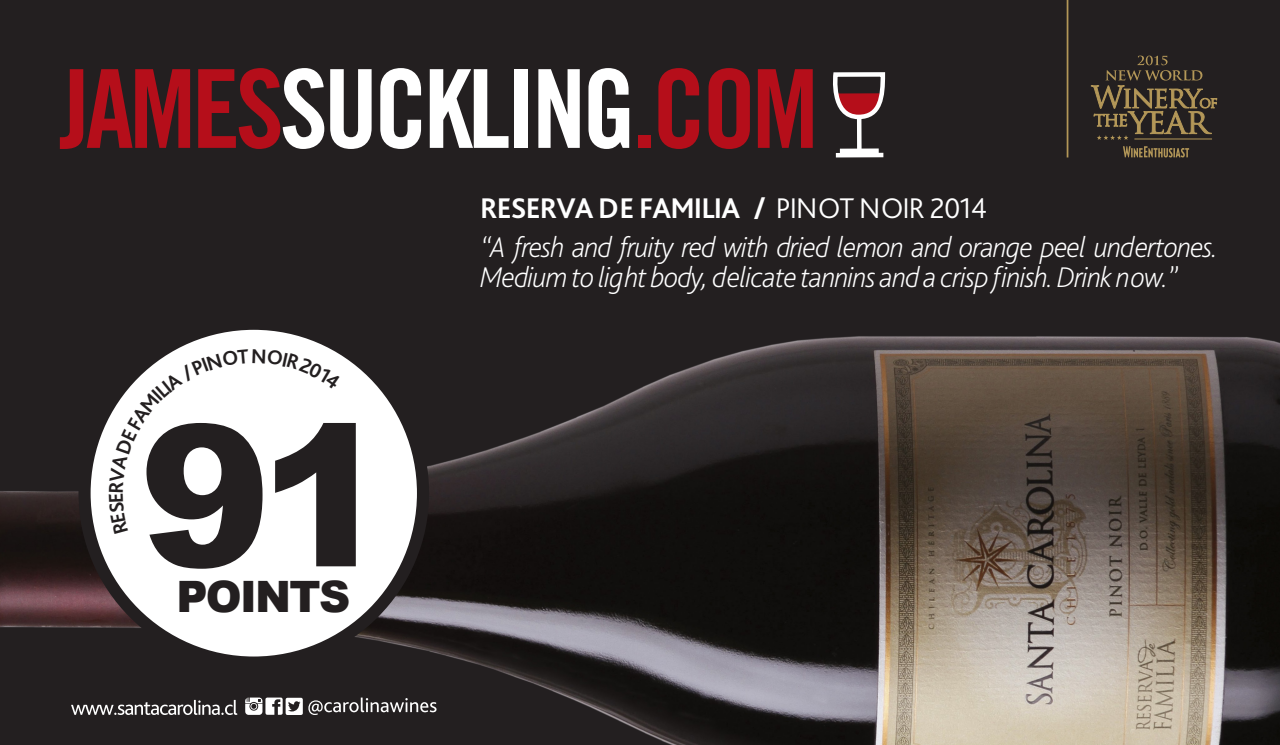
<style>
.page{position:relative;width:1280px;height:745px;background:#fff}
.page>*{position:absolute;margin:0;border:0;box-sizing:border-box;transform-origin:0 0}
.t1{font:900 196.7px "Arial";color:#231f20}
.t2{font:108.85px "Trade Gothic Bold Cond Twenty";letter-spacing:-.04em;color:#b50e1a}
.t3{font:900 43.23px "Arial";letter-spacing:-.04em;color:#231f20}
.t4{font:italic 200 29.75px/29.8px "Bliss Pro";letter-spacing:-.03em;color:#fff}
.t5{font:700 29.75px "Bliss Pro";letter-spacing:-.03em;color:#fff}
.s1{color:#fff}
.s2{font-weight:300}
</style>
<div class="page">
<div style="left:0;top:0;width:1280px;height:744px;background:#231f20"></div>
<img style="left:0;top:336px;width:1280px;height:408px">
<svg style="left:71px;top:699px;width:166px;height:15px"></svg>
<svg style="left:245px;top:697px;width:191px;height:17px"></svg>
<svg style="left:833px;top:72px;width:53px;height:49px"></svg>
<hr style="left:857px;top:117px;width:4px;height:33px;background:#fff">
<hr style="left:836px;top:153px;width:47px;height:4px;background:#fff">
<div style="left:840px;top:148px;width:39px;height:5px;background:#fff"></div>
<div style="left:85px;top:323px;width:338px;height:339px;background:#fff;border-radius:50%"></div>
<div style="left:78px;top:317px;width:351px;height:351px;border:12px solid #231f20;border-radius:50%"></div>
<svg style="left:1123px;top:146px;width:66px;height:11px"></svg>
<svg style="left:1091px;top:56px;width:126px;height:84px"></svg>
<hr style="left:1067px;top:0;width:1px;height:157px;background:#b39758">
<svg style="left:109px;top:348px;width:232px;height:70px"></svg>
<p class="t2" style="left:60px;top:43px;width:761px">JAMES<span class="s1">SUCKLING</span>.COM</p>
<p class="t1" style="left:140px;top:353px;width:252px">91</p>
<p class="t3" style="left:176px;top:564px;width:175px">POINTS</p>
<p class="t5" style="left:480px;top:189px;width:509px">RESERVA DE FAMILIA / <span class="s2">PINOT NOIR 2014</span></p>
<p class="t4" style="left:480px;top:232px;width:739px">“A fresh and fruity red with dried lemon and orange peel undertones.<br>Medium to light body, delicate tannins and a crisp finish. Drink now.”</p>
</div>
